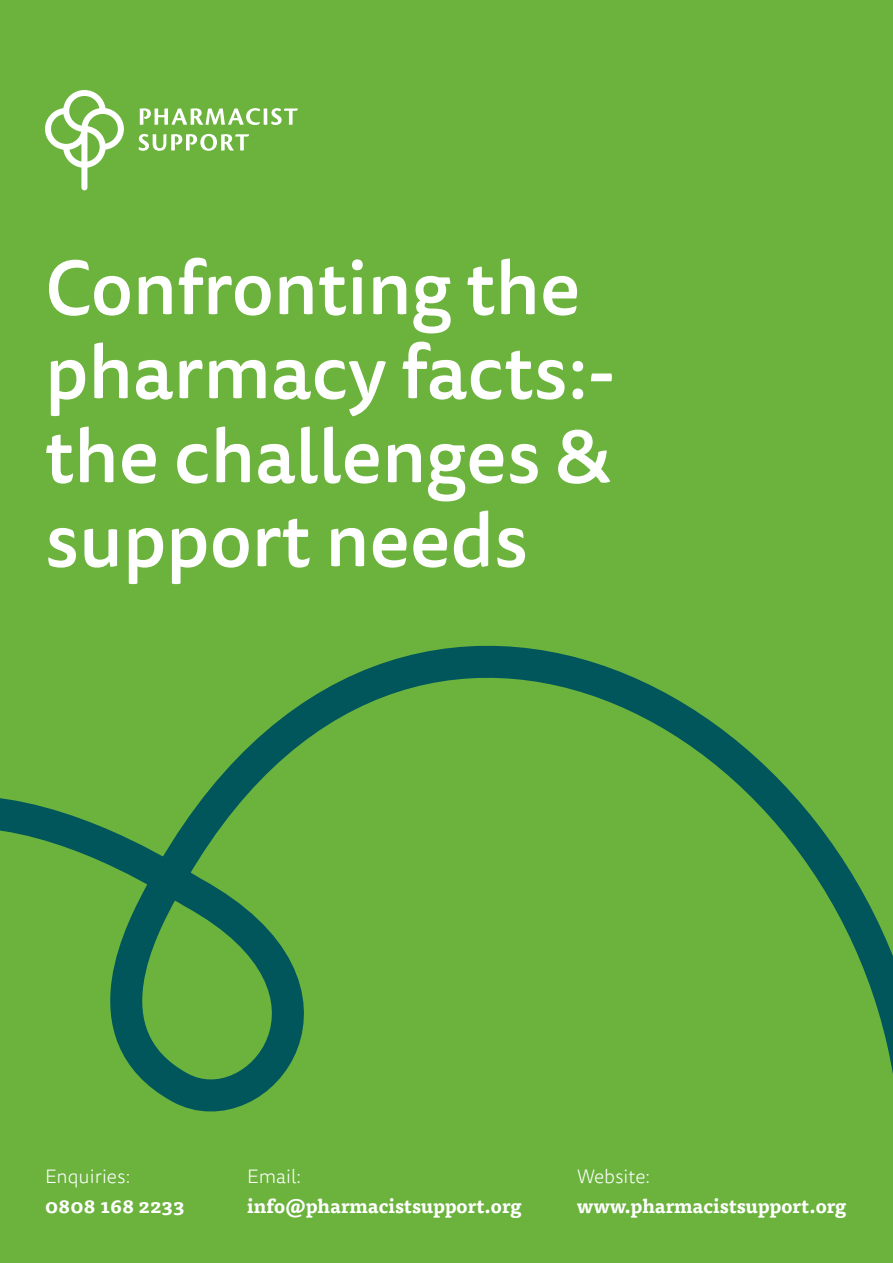
<style>
.page{position:relative;width:893px;height:1263px;background:#6cb33e}
.page>*{position:absolute;margin:0;border:0;box-sizing:border-box;transform-origin:0 0}
.t1{font:500 75px/84px "Tisa Sans Pro";color:#fff}
.t2{font:700 19.5px "Tisa Pro";color:#fff}
.t3{font:300 19.5px "Tisa Sans Pro";color:#fff}
</style>
<div class="page">
<svg style="left:0;top:645px;width:893px;height:467px"></svg>
<svg style="left:139px;top:134px;width:110px;height:17px"></svg>
<svg style="left:140px;top:108px;width:158px;height:17px"></svg>
<svg style="left:45px;top:90px;width:79px;height:100px"></svg>
<h1 class="t1" style="left:45px;top:247px;width:571px">Confronting the pharmacy facts:- the challenges &amp; support needs</h1>
<p class="t3" style="left:45px;top:1164px;width:87px">Enquiries:</p>
<p class="t2" style="left:45px;top:1190px;width:141px">0808 168 2233</p>
<p class="t3" style="left:247px;top:1164px;width:55px">Email:</p>
<p class="t2" style="left:247px;top:1190px;width:276px">info@pharmacistsupport.org</p>
<p class="t3" style="left:577px;top:1164px;width:75px">Website:</p>
<p class="t2" style="left:577px;top:1190px;width:271px">www.pharmacistsupport.org</p>
</div>
